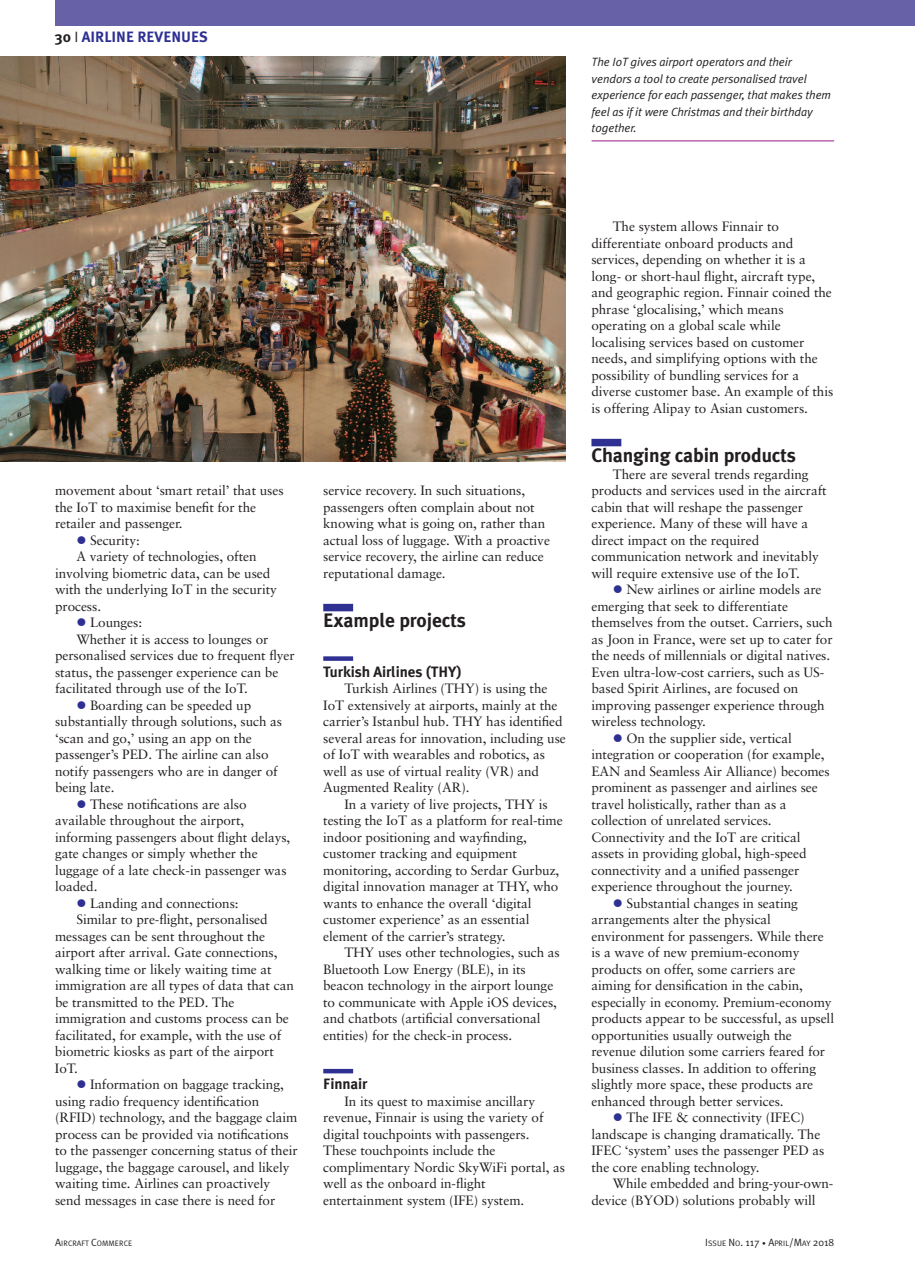
<style>
.page{position:relative;width:915px;height:1263px;background:#fff}
.page>*{position:absolute;margin:0;border:0;box-sizing:border-box;transform-origin:0 0}
.t1{font:700 19.5px "Meta Plus";letter-spacing:-.005em;color:#231f20}
.t2{font:700 15px "Meta Plus";letter-spacing:-.005em;color:#231f20}
.t3{font:700 15px "Meta Plus";color:#2e3092}
.t4{font:13.5px/16.5px "Sabon";letter-spacing:-.005em;color:#231f20}
.t5{font:italic 12px/16.5px "Meta Plus Normal";letter-spacing:-.005em;color:#231f20}
.t6{font:10.5px "Meta Plus Normal";color:#231f20}
.t7{font:7.8px "Meta Plus Normal";color:#231f20}
.s1{color:#231f20}
.s2{font-family:"Meta Plus Normal";font-weight:400;color:#231f20}
.s3{color:#2e3092}
.s4{font-size:10.5px}
.s5{font-size:7.8px}
.s6{font-size:7.5px}
</style>
<div class="page">
<div style="left:55px;top:0;width:859px;height:26px;background:#6762a7"></div>
<div style="left:323px;top:604px;width:30px;height:7px;background:#2e3092"></div>
<div style="left:323px;top:656px;width:30px;height:5px;background:#2e3092"></div>
<hr style="left:323px;top:1069px;width:30px;height:4px;background:#2e3092">
<div style="left:591px;top:439px;width:30px;height:7px;background:#2e3092"></div>
<img style="left:0;top:56px;width:565px;height:405px">
<hr style="left:591px;top:141px;width:242px;height:1px;background:#9d1982">
<p class="t3" style="left:55px;top:28px;width:154px"><span class="s1">30</span> <span class="s2">I</span> AIRLINE REVENUES</p>
<p class="t5" style="left:591px;top:54px;width:241px">The IoT gives airport operators and their vendors a tool to create personalised travel experience for each passenger, that makes them feel as if it were Christmas and their birthday together.</p>
<p class="t4" style="left:55px;top:483px;width:230px">movement about ‘smart retail’ that uses the IoT to maximise benefit for the retailer and passenger.</p>
<p class="t4" style="left:76px;top:533px;width:65px"><span class="s3">●</span> Security:</p>
<p class="t4" style="left:76px;top:549px;width:182px">A variety of technologies, often</p>
<p class="t4" style="left:55px;top:566px;width:217px">involving biometric data, can be used</p>
<p class="t4" style="left:55px;top:582px;width:223px">with the underlying IoT in the security</p>
<p class="t4" style="left:55px;top:599px;width:48px">process.</p>
<p class="t4" style="left:76px;top:615px;width:67px"><span class="s3">●</span> Lounges:</p>
<p class="t4" style="left:76px;top:632px;width:193px">Whether it is access to lounges or</p>
<p class="t4" style="left:55px;top:648px;width:241px">personalised services due to frequent flyer</p>
<p class="t4" style="left:55px;top:665px;width:225px">status, the passenger experience can be</p>
<p class="t4" style="left:55px;top:681px;width:194px">facilitated through use of the IoT.</p>
<p class="t4" style="left:55px;top:698px;width:228px;text-indent:21px"><span class="s3">●</span> Boarding can be speeded up substantially through solutions, such as ‘scan and go,’ using an app on the passenger’s PED. The airline can also notify passengers who are in danger of being late.</p>
<p class="t4" style="left:55px;top:797px;width:237px;text-indent:21px"><span class="s3">●</span> These notifications are also available throughout the airport, informing passengers about flight delays, gate changes or simply whether the luggage of a late check-in passenger was loaded.</p>
<p class="t4" style="left:76px;top:896px;width:164px"><span class="s3">●</span> Landing and connections:</p>
<p class="t4" style="left:76px;top:912px;width:193px">Similar to pre-flight, personalised</p>
<p class="t4" style="left:55px;top:929px;width:211px">messages can be sent throughout the</p>
<p class="t4" style="left:55px;top:945px;width:224px">airport after arrival. Gate connections,</p>
<p class="t4" style="left:55px;top:962px;width:218px">walking time or likely waiting time at</p>
<p class="t4" style="left:55px;top:978px;width:240px">immigration are all types of data that can</p>
<p class="t4" style="left:55px;top:995px;width:181px">be transmitted to the PED. The</p>
<p class="t4" style="left:55px;top:1011px;width:235px">immigration and customs process can be</p>
<p class="t4" style="left:55px;top:1028px;width:227px">facilitated, for example, with the use of</p>
<p class="t4" style="left:55px;top:1044px;width:220px">biometric kiosks as part of the airport</p>
<p class="t4" style="left:55px;top:1061px;width:25px">IoT.</p>
<p class="t4" style="left:55px;top:1077px;width:244px;text-indent:21px"><span class="s3">●</span> Information on baggage tracking, using radio frequency identification (RFID) technology, and the baggage claim process can be provided via notifications to the passenger concerning status of their luggage, the baggage carousel, and likely waiting time. Airlines can proactively send messages in case there is need for</p>
<p class="t4" style="left:323px;top:483px;width:228px">service recovery. In such situations, passengers often complain about not knowing what is going on, rather than actual loss of luggage. With a proactive service recovery, the airline can reduce reputational damage.</p>
<h1 class="t1" style="left:323px;top:609px;width:144px">Example projects</h1>
<p class="t2" style="left:323px;top:663px;width:140px">Turkish Airlines (THY)</p>
<p class="t4" style="left:323px;top:681px;width:244px;text-indent:21px">Turkish Airlines (THY) is using the IoT extensively at airports, mainly at the carrier’s Istanbul hub. THY has identified several areas for innovation, including use of IoT with wearables and robotics, as well as use of virtual reality (VR) and Augmented Reality (AR).</p>
<p class="t4" style="left:323px;top:797px;width:241px;text-indent:21px">In a variety of live projects, THY is testing the IoT as a platform for real-time indoor positioning and wayfinding, customer tracking and equipment monitoring, according to Serdar Gurbuz, digital innovation manager at THY, who wants to enhance the overall ‘digital customer experience’ as an essential element of the carrier’s strategy.</p>
<p class="t4" style="left:323px;top:945px;width:238px;text-indent:21px">THY uses other technologies, such as Bluetooth Low Energy (BLE), in its beacon technology in the airport lounge to communicate with Apple iOS devices, and chatbots (artificial conversational entities) for the check-in process.</p>
<p class="t2" style="left:323px;top:1075px;width:46px">Finnair</p>
<p class="t4" style="left:323px;top:1094px;width:243px;text-indent:21px">In its quest to maximise ancillary revenue, Finnair is using the variety of digital touchpoints with passengers.<br>These touchpoints include the complimentary Nordic SkyWiFi portal, as well as the onboard in-flight entertainment system (IFE) system.</p>
<p class="t4" style="left:591px;top:219px;width:243px;text-indent:21px">The system allows Finnair to differentiate onboard products and services, depending on whether it is a long- or short-haul flight, aircraft type, and geographic region. Finnair coined the phrase ‘glocalising,’ which means operating on a global scale while localising services based on customer needs, and simplifying options with the possibility of bundling services for a diverse customer base. An example of this is offering Alipay to Asian customers.</p>
<h1 class="t1" style="left:591px;top:444px;width:206px">Changing cabin products</h1>
<p class="t4" style="left:591px;top:467px;width:236px;text-indent:21px">There are several trends regarding products and services used in the aircraft cabin that will reshape the passenger experience. Many of these will have a direct impact on the required communication network and inevitably will require extensive use of the IoT.</p>
<p class="t4" style="left:591px;top:582px;width:242px;text-indent:21px"><span class="s3">●</span> New airlines or airline models are emerging that seek to differentiate themselves from the outset. Carriers, such as Joon in France, were set up to cater for the needs of millennials or digital natives.<br>Even ultra-low-cost carriers, such as US&shy;based Spirit Airlines, are focused on improving passenger experience through wireless technology.</p>
<p class="t4" style="left:591px;top:731px;width:240px;text-indent:21px"><span class="s3">●</span> On the supplier side, vertical integration or cooperation (for example, EAN and Seamless Air Alliance) becomes prominent as passenger and airlines see travel holistically, rather than as a collection of unrelated services.<br>Connectivity and the IoT are critical assets in providing global, high-speed connectivity and a unified passenger experience throughout the journey.</p>
<p class="t4" style="left:591px;top:896px;width:244px;text-indent:21px"><span class="s3">●</span> Substantial changes in seating arrangements alter the physical environment for passengers. While there is a wave of new premium-economy products on offer, some carriers are aiming for densification in the cabin, especially in economy. Premium-economy products appear to be successful, as upsell opportunities usually outweigh the revenue dilution some carriers feared for business classes. In addition to offering slightly more space, these products are enhanced through better services.</p>
<p class="t4" style="left:591px;top:1110px;width:234px;text-indent:21px"><span class="s3">●</span> The IFE &amp; connectivity (IFEC) landscape is changing dramatically. The IFEC ‘system’ uses the passenger PED as the core enabling technology.</p>
<p class="t4" style="left:591px;top:1176px;width:243px;text-indent:21px">While embedded and bring-your-own&shy;device (BYOD) solutions probably will</p>
<p class="t7" style="left:55px;top:1238px;width:78px"><span class="s4">A</span>IRCRAFT <span class="s4">C</span>OMMERCE</p>
<p class="t6" style="left:705px;top:1236px;width:130px">I<span class="s5">SSUE</span> N<span class="s5">O</span>. 117 <span class="s6">•</span> A<span class="s5">PRIL</span>/M<span class="s5">AY</span> 2018</p>
</div>
